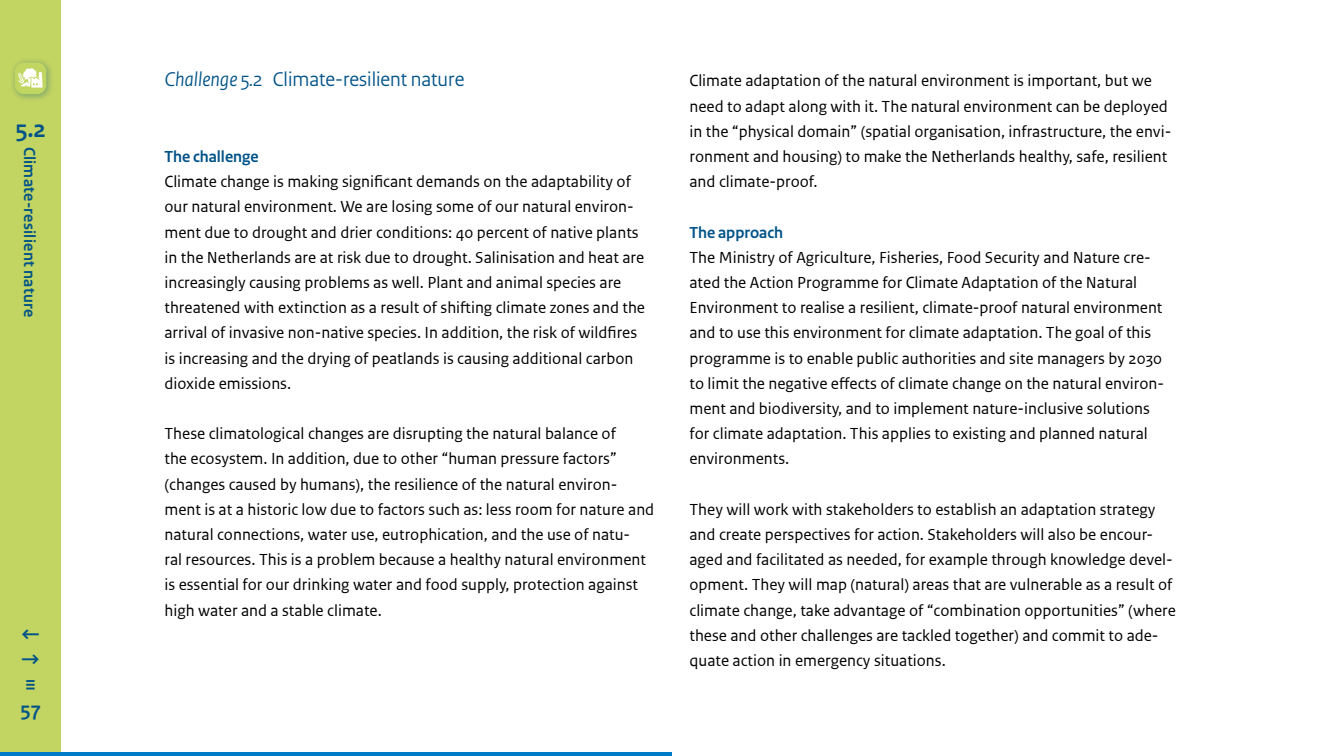
<style>
.page{position:relative;width:1344px;height:756px;background:#fff}
.page>*{position:absolute;margin:0;border:0;box-sizing:border-box;transform-origin:0 0}
.t1{font:700 25.2px "Rijksoverheid Sans Heading";color:#005388}
.t2{font:21px "Rijksoverheid Sans Heading";color:#005388}
.t3{font:700 21px/25.2px "Rijksoverheid Sans Heading";color:#005388}
.body_met_witruimte_voor{font:16.8px/25.2px "Rijksoverheid Sans Text TT";color:#000}
.body{font:16.8px/25.2px "Rijksoverheid Sans Text TT";color:#000}
.t4{font:700 16.8px "Rijksoverheid Sans Heading";letter-spacing:.005em;color:#005388}
.s1{font-style:italic}
</style>
<div class="page">
<div style="left:0;top:0;width:61px;height:756px;background:#c2d461"></div>
<div style="left:9px;top:57px;width:45px;height:45px;background:#005388;opacity:.4"></div>
<div style="left:15px;top:63px;width:31px;height:31px;background:#c1d561;border-radius:9px"></div>
<svg style="left:18px;top:68px;width:25px;height:20px"></svg>
<hr style="left:0;top:752px;width:672px;height:4px;background:#007bc7">
<h1 class="t1" style="left:15px;top:114px;width:32px">5.2</h1>
<p class="t4" style="left:39px;top:147px;width:172px;rotate:90deg">Climate-resilient nature</p>
<p class="t3" style="left:20px;top:622px;width:22px">← → ≡<br>57</p>
<h2 class="t2" style="left:164px;top:67px;width:301px"><span class="s1">Challenge 5.2</span> Climate-resilient nature</h2>
<h3 class="t4" style="left:164px;top:147px;width:96px">The challenge</h3>
<p class="body" style="left:164px;top:169px;width:482px">Climate change is making significant demands on the adaptability of our natural environment. We are losing some of our natural environ&shy;ment due to drought and drier conditions: 40 percent of native plants in the Netherlands are at risk due to drought. Salinisation and heat are increasingly causing problems as well. Plant and animal species are threatened with extinction as a result of shifting climate zones and the arrival of invasive non-native species. In addition, the risk of wildfires is increasing and the drying of peatlands is causing additional carbon dioxide emissions.</p>
<p class="body_met_witruimte_voor" style="left:164px;top:421px;width:491px">These climatological changes are disrupting the natural balance of<br>the ecosystem. In addition, due to other “human pressure factors” (changes caused by humans), the resilience of the natural environ&shy;ment is at a historic low due to factors such as: less room for nature and natural connections, water use, eutrophication, and the use of natu-<br>ral resources. This is a problem because a healthy natural environment is essential for our drinking water and food supply, protection against high water and a stable climate.</p>
<p class="body_met_witruimte_voor" style="left:690px;top:69px;width:483px">Climate adaptation of the natural environment is important, but we need to adapt along with it. The natural environment can be deployed in the “physical domain” (spatial organisation, infrastructure, the envi&shy;ronment and housing) to make the Netherlands healthy, safe, resilient and climate-proof.</p>
<h3 class="t4" style="left:690px;top:223px;width:95px">The approach</h3>
<p class="body" style="left:690px;top:245px;width:476px">The Ministry of Agriculture, Fisheries, Food Security and Nature cre&shy;ated the Action Programme for Climate Adaptation of the Natural Environment to realise a resilient, climate-proof natural environment and to use this environment for climate adaptation. The goal of this programme is to enable public authorities and site managers by 2030 to limit the negative effects of climate change on the natural environ&shy;ment and biodiversity, and to implement nature-inclusive solutions for climate adaptation. This applies to existing and planned natural environments.</p>
<p class="body_met_witruimte_voor" style="left:690px;top:497px;width:488px">They will work with stakeholders to establish an adaptation strategy and create perspectives for action. Stakeholders will also be encour&shy;aged and facilitated as needed, for example through knowledge devel&shy;opment. They will map (natural) areas that are vulnerable as a result of climate change, take advantage of “combination opportunities” (where these and other challenges are tackled together) and commit to ade&shy;quate action in emergency situations.</p>
</div>
